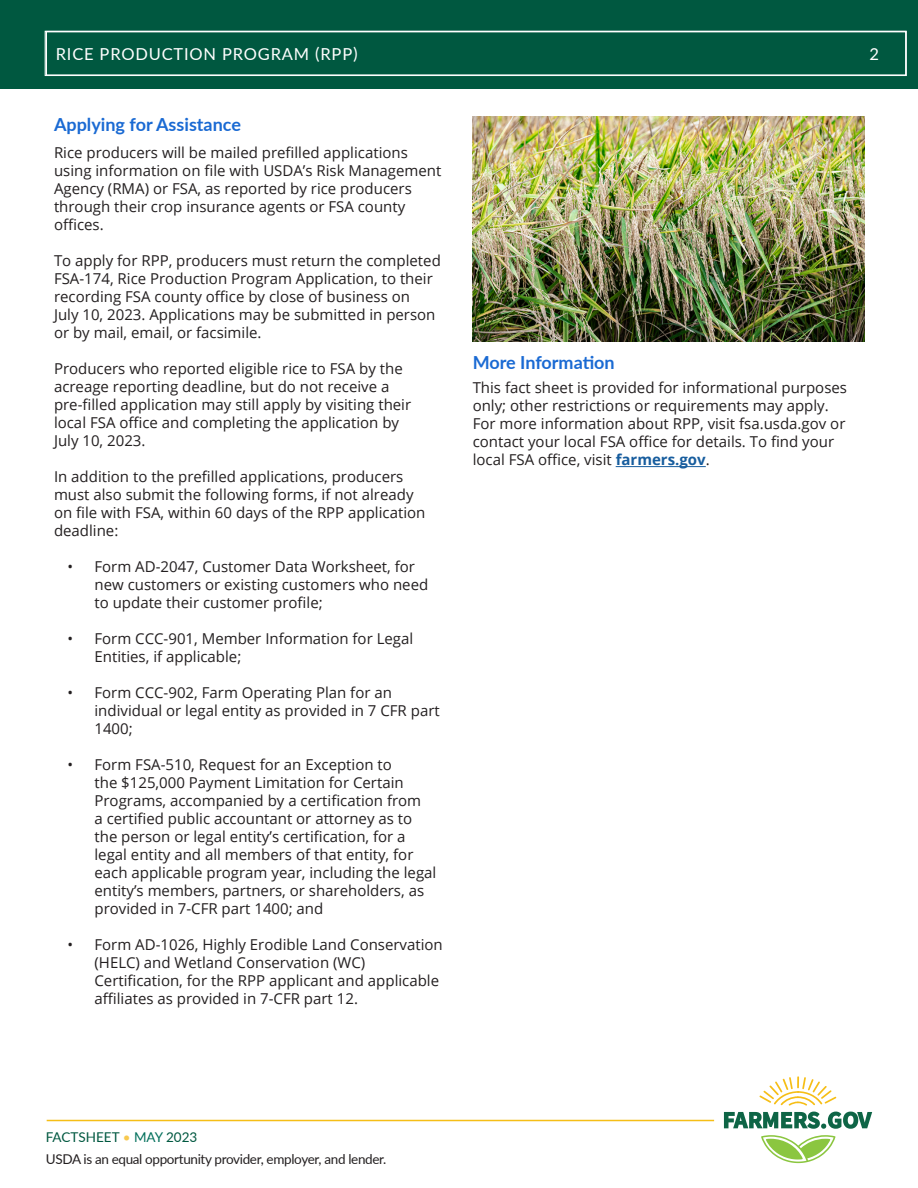
<style>
.page{position:relative;width:918px;height:1188px;background:#fff}
.page>*{position:absolute;margin:0;border:0;box-sizing:border-box;transform-origin:0 0}
.Body_Style{font:700 18px "Lato";color:#1a6ad3}
.Subheader_1{font:700 18px "Lato";letter-spacing:-.005em;color:#1a6ad3}
.Subheader_1-2{font:16.5px "Lato";letter-spacing:.05em;color:#fff}
.Body_Style-2{font:15px/18px "Open Sans";color:#231f20}
.t1{font:13.5px "Lato";letter-spacing:-.025em;color:#231f20}
.t2{font:13.5px "Lato";color:#005840}
.s1{font-weight:700;color:#175d9e}
.s2{color:#f8c94f}
.s3{color:#006f5b}
</style>
<div class="page">
<div style="left:0;top:0;width:918px;height:89px;background:#005840"></div>
<hr style="left:616px;top:466px;width:90px;height:1px;background:#175d9e">
<img style="left:473px;top:116px;width:391px;height:225px">
<hr style="left:47px;top:1120px;width:667px;height:1px;background:#f6be16">
<svg style="left:761px;top:1135px;width:75px;height:28px"></svg>
<svg style="left:759px;top:1076px;width:77px;height:30px"></svg>
<svg style="left:724px;top:1112px;width:148px;height:17px"></svg>
<div style="left:46px;top:31px;width:861px;height:45px;border:2px solid #fff"></div>
<p class="Subheader_1-2" style="left:56px;top:42px;width:303px">RICE PRODUCTION PROGRAM (RPP)</p>
<p class="Subheader_1-2" style="left:870px;top:42px;width:11px">2</p>
<p class="Body_Style" style="left:54px;top:111px;width:189px">Applying for Assistance</p>
<p class="Body_Style-2" style="left:54px;top:143px;width:389px">Rice producers will be mailed prefilled applications using information on file with USDA’s Risk Management Agency (RMA) or FSA, as reported by rice producers through their crop insurance agents or FSA county offices.</p>
<p class="Body_Style-2" style="left:54px;top:251px;width:388px">To apply for RPP, producers must return the completed FSA-174, Rice Production Program Application, to their recording FSA county office by close of business on<br>July 10, 2023. Applications may be submitted in person or by mail, email, or facsimile.</p>
<p class="Body_Style-2" style="left:54px;top:359px;width:359px">Producers who reported eligible rice to FSA by the acreage reporting deadline, but do not receive a pre-filled application may still apply by visiting their local FSA office and completing the application by July 10, 2023.</p>
<p class="Body_Style-2" style="left:54px;top:467px;width:373px">In addition to the prefilled applications, producers must also submit the following forms, if not already on file with FSA, within 60 days of the RPP application deadline:</p>
<p class="Body_Style-2" style="left:94px;top:557px;width:335px;text-indent:-27px">• Form AD-2047, Customer Data Worksheet, for new customers or existing customers who need to update their customer profile;</p>
<p class="Body_Style-2" style="left:94px;top:629px;width:320px;text-indent:-27px">• Form CCC-901, Member Information for Legal<br>Entities, if applicable;</p>
<p class="Body_Style-2" style="left:94px;top:683px;width:347px;text-indent:-27px">• Form CCC-902, Farm Operating Plan for an individual or legal entity as provided in 7 CFR part<br>1400;</p>
<p class="Body_Style-2" style="left:94px;top:755px;width:343px;text-indent:-27px">• Form FSA-510, Request for an Exception to<br>the $125,000 Payment Limitation for Certain Programs, accompanied by a certification from<br>a certified public accountant or attorney as to the person or legal entity’s certification, for a legal entity and all members of that entity, for each applicable program year, including the legal entity’s members, partners, or shareholders, as provided in 7-CFR part 1400; and</p>
<p class="Body_Style-2" style="left:94px;top:935px;width:350px;text-indent:-27px">• Form AD-1026, Highly Erodible Land Conservation (HELC) and Wetland Conservation (WC)<br>Certification, for the RPP applicant and applicable affiliates as provided in 7-CFR part 12.</p>
<p class="Subheader_1" style="left:473px;top:349px;width:144px">More Information</p>
<p class="Body_Style-2" style="left:473px;top:379px;width:376px">This fact sheet is provided for informational purposes only; other restrictions or requirements may apply.<br>For more information about RPP, visit fsa.usda.gov or contact your local FSA office for details. To find your local FSA office, visit <span class="s1">farmers.gov</span>.</p>
<p class="t2" style="left:46px;top:1128px;width:153px">FACTSHEET <span class="s2">•</span> <span class="s3">MAY</span> 2023</p>
<p class="t1" style="left:46px;top:1149px;width:342px">USDA is an equal opportunity provider, employer, and lender.</p>
</div>
